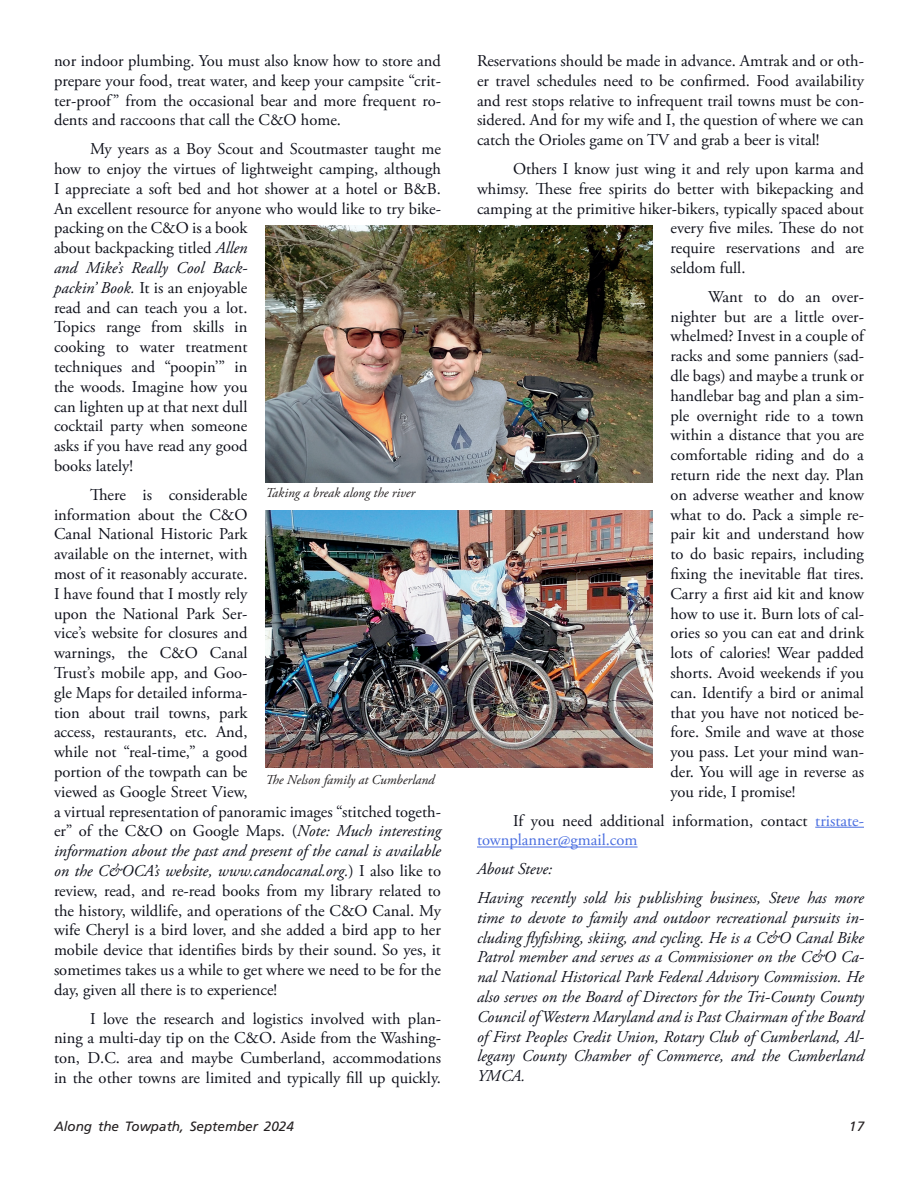
<style>
.page{position:relative;width:918px;height:1188px;background:#fff}
.page>*{position:absolute;margin:0;border:0;box-sizing:border-box;transform-origin:0 0}
.t1{font:16.5px/19.8px "Adobe Garamond Pro";color:#0e101a;text-align:justify}
.t2{font:italic 16.5px/19.8px "Adobe Garamond Pro";color:#0e101a;text-align:justify}
.t3{font:italic 13.5px "Adobe Garamond Pro";color:#231f20}
.t4{font:italic 13.5px "Frutiger LT Std";color:#231f20}
.s1{font-style:italic}
.s2{color:#4a6ee0}
</style>
<div class="page">
<hr style="left:815px;top:827px;width:49px;height:1px;background:#4a6ee0">
<hr style="left:477px;top:847px;width:161px;height:1px;background:#4a6ee0">
<img style="left:266px;top:510px;width:386px;height:258px">
<img style="left:266px;top:225px;width:386px;height:258px">
<p class="t1" style="left:54px;top:51px;width:389px">nor indoor plumbing. You must also know how to store and prepare your food, treat water, and keep your campsite “crit&shy;ter-proof” from the occasional bear and more frequent ro&shy;dents and raccoons that call the C&amp;O home.</p>
<p class="t1" style="left:54px;top:140px;width:389px;text-align:left;text-indent:36px">My years as a Boy Scout and Scoutmaster taught me how to enjoy the virtues of lightweight camping, although I appreciate a soft bed and hot shower at a hotel or B&amp;B.<br>An excellent resource for anyone who would like to try bike&shy;packing on the C&amp;O is a book<br>about backpacking titled <span class="s1">Allen<br>and Mike’s Really Cool Back-<br>packin’ Book.</span> It is an enjoyable<br>read and can teach you a lot.<br>Topics range from skills in<br>cooking to water treatment<br>techniques and “poopin’” in<br>the woods. Imagine how you<br>can lighten up at that next dull<br>cocktail party when someone<br>asks if you have read any good<br>books lately!</p>
<p class="t1" style="left:54px;top:485px;width:389px;text-align:left;text-indent:36px">There is considerable<br>information about the C&amp;O<br>Canal National Historic Park<br>available on the internet, with<br>most of it reasonably accurate.<br>I have found that I mostly rely<br>upon the National Park Ser-<br>vice’s website for closures and<br>warnings, the C&amp;O Canal<br>Trust’s mobile app, and Goo-<br>gle Maps for detailed informa-<br>tion about trail towns, park<br>access, restaurants, etc. And,<br>while not “real-time,” a good<br>portion of the towpath can be<br>viewed as Google Street View,<br>a virtual representation of panoramic images “stitched togeth&shy;er” of the C&amp;O on Google Maps. (<span class="s1">Note: Much interesting information about the past and present of the canal is available on the C&amp;OCA’s website, www.candocanal.org.</span>) I also like to review, read, and re-read books from my library related to the history, wildlife, and operations of the C&amp;O Canal. My wife Cheryl is a bird lover, and she added a bird app to her mobile device that identifies birds by their sound. So yes, it sometimes takes us a while to get where we need to be for the day, given all there is to experience!</p>
<p class="t1" style="left:54px;top:1009px;width:389px;text-indent:36px">I love the research and logistics involved with plan&shy;ning a multi-day tip on the C&amp;O. Aside from the Washing&shy;ton, D.C. area and maybe Cumberland, accommodations in the other towns are limited and typically fill up quickly.</p>
<p class="t3" style="left:266px;top:485px;width:151px">Taking a break along the river</p>
<p class="t3" style="left:266px;top:771px;width:171px">The Nelson family at Cumberland</p>
<p class="t1" style="left:477px;top:51px;width:389px">Reservations should be made in advance. Amtrak and or oth&shy;er travel schedules need to be confirmed. Food availability and rest stops relative to infrequent trail towns must be con&shy;sidered. And for my wife and I, the question of where we can catch the Orioles game on TV and grab a beer is vital!</p>
<p class="t1" style="left:513px;top:159px;width:353px">Others I know just wing it and rely upon karma and</p>
<p class="t1" style="left:477px;top:179px;width:388px">whimsy. These free spirits do better with bikepacking and</p>
<p class="t1" style="left:477px;top:199px;width:389px">camping at the primitive hiker-bikers, typically spaced about</p>
<p class="t1" style="left:670px;top:219px;width:195px">every five miles. These do not</p>
<p class="t1" style="left:670px;top:239px;width:195px">require reservations and are</p>
<p class="t1" style="left:670px;top:258px;width:76px">seldom full.</p>
<p class="t1" style="left:670px;top:287px;width:195px;text-indent:38px">Want to do an over&shy;nighter but are a little over&shy;whelmed? Invest in a couple of racks and some panniers (sad&shy;dle bags) and maybe a trunk or handlebar bag and plan a sim&shy;ple overnight ride to a town within a distance that you are comfortable riding and do a return ride the next day. Plan on adverse weather and know what to do. Pack a simple re&shy;pair kit and understand how to do basic repairs, including fixing the inevitable flat tires.<br>Carry a first aid kit and know how to use it. Burn lots of cal&shy;ories so you can eat and drink lots of calories! Wear padded shorts. Avoid weekends if you can. Identify a bird or animal that you have not noticed be&shy;fore. Smile and wave at those you pass. Let your mind wan&shy;der. You will age in reverse as you ride, I promise!</p>
<p class="t1" style="left:477px;top:811px;width:389px;text-indent:36px">If you need additional information, contact <span class="s2">tristate&shy;townplanner@gmail.com</span></p>
<p class="t2" style="left:477px;top:859px;width:77px">About Steve:</p>
<p class="t2" style="left:477px;top:888px;width:389px">Having recently sold his publishing business, Steve has more time to devote to family and outdoor recreational pursuits in&shy;cluding flyfishing, skiing, and cycling. He is a C&amp;O Canal Bike Patrol member and serves as a Commissioner on the C&amp;O Ca&shy;nal National Historical Park Federal Advisory Commission. He also serves on the Board of Directors for the Tri-County County Council of Western Maryland and is Past Chairman of the Board of First Peoples Credit Union, Rotary Club of Cumberland, Al&shy;legany County Chamber of Commerce, and the Cumberland YMCA.</p>
<p class="t4" style="left:54px;top:1118px;width:241px">Along the Towpath, September 2024</p>
<p class="t4" style="left:849px;top:1118px;width:17px">17</p>
</div>
